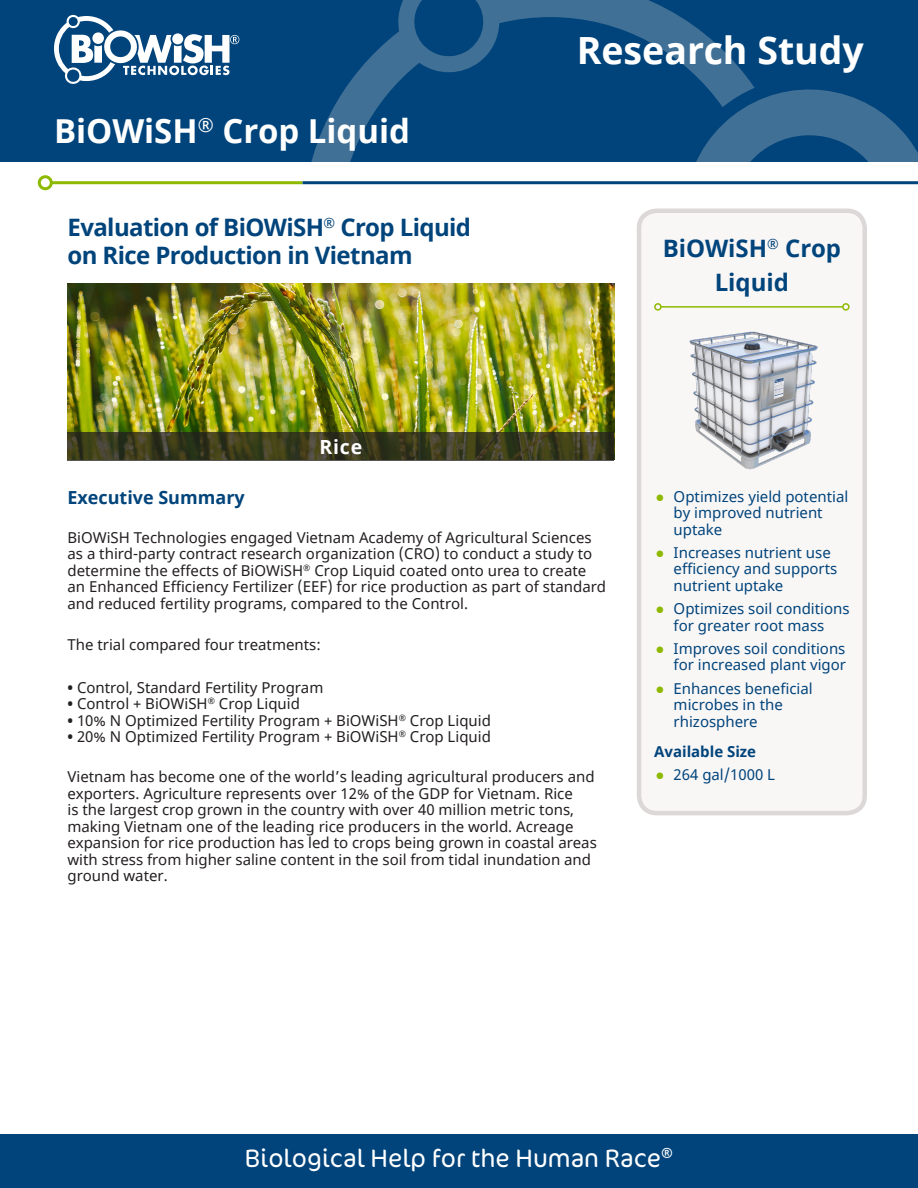
<style>
.page{position:relative;width:918px;height:1188px;background:#fff}
.page>*{position:absolute;margin:0;border:0;box-sizing:border-box;transform-origin:0 0}
.Document_Headers_-_White__Bold{font:700 37.5px "Noto Sans";color:#fff}
.Document_Headers_-_White__Bold-2{font:700 33px "Noto Sans";color:#fff}
.t1{font:300 25.5px "Cocon Pro";color:#fff}
.Document_Title_-_Blue__Bold__20{font:700 24px "Noto Sans";letter-spacing:-.025em;color:#00447b}
.Document_Title_-_Blue__Bold__20-2{font:700 24px/34.5px "Noto Sans";color:#00447b;text-align:center}
.t2{font:700 19.5px "Noto Sans";color:#fff}
.t3{font:700 18px "Noto Sans";color:#00447b}
.t4{font:15px/16.5px "Noto Sans";color:#231f20}
.t5{font:15px/16.5px "Noto Sans";color:#00447b}
.t6{font:700 15px "Noto Sans";color:#00447b}
.s1{font-weight:700}
.s2{color:#8dba00}
</style>
<div class="page">
<div style="left:0;top:0;width:918px;height:162px;background:#00447b"></div>
<svg style="left:54px;top:15px;width:185px;height:69px"></svg>
<svg style="left:311px;top:0;width:433px;height:162px"></svg>
<svg style="left:669px;top:74px;width:249px;height:88px"></svg>
<div style="left:0;top:1134px;width:918px;height:54px;background:#00447b"></div>
<div style="left:639px;top:211px;width:226px;height:602px;background:#f9f6f6;border-radius:18px"></div>
<div style="left:637px;top:208px;width:230px;height:607px;border:4px solid #dcd8d7;border-radius:18px"></div>
<hr style="left:661px;top:306px;width:182px;height:2px;background:#8dba00">
<div style="left:654px;top:303px;width:8px;height:8px;border:2px solid #8dba00;border-radius:50%"></div>
<div style="left:842px;top:303px;width:8px;height:8px;border:2px solid #8dba00;border-radius:50%"></div>
<hr style="left:51px;top:181px;width:252px;height:3px;background:#8dba00">
<div style="left:38px;top:175px;width:15px;height:15px;border:3px solid #8dba00;border-radius:50%"></div>
<hr style="left:303px;top:181px;width:615px;height:3px;background:#00447b">
<img style="left:689px;top:331px;width:129px;height:139px">
<img style="left:68px;top:284px;width:546px;height:148px">
<svg style="left:68px;top:432px;width:546px;height:29px;background:#3d3d20"></svg>
<p class="Document_Headers_-_White__Bold-2" style="left:54px;top:108px;width:358px">BiOWiSH<sup>®</sup> Crop Liquid</p>
<p class="Document_Title_-_Blue__Bold__20" style="left:68px;top:210px;width:405px">Evaluation of BiOWiSH<sup>®</sup> Crop Liquid</p>
<p class="Document_Title_-_Blue__Bold__20" style="left:68px;top:239px;width:347px">on Rice Production in Vietnam</p>
<p class="t2" style="left:320px;top:433px;width:44px">Rice</p>
<p class="Document_Headers_-_White__Bold" style="left:577px;top:24px;width:289px">Research Study</p>
<p class="Document_Title_-_Blue__Bold__20-2" style="left:663px;top:232px;width:180px">BiOWiSH<sup>®</sup> Crop<br>Liquid</p>
<p class="t3" style="left:68px;top:485px;width:179px">Executive Summary</p>
<p class="t4" style="left:68px;top:530px;width:540px">BiOWiSH Technologies engaged Vietnam Academy of Agricultural Sciences as a third-party contract research organization (CRO) to conduct a study to determine the effects of BiOWiSH<sup>®</sup> Crop Liquid coated onto urea to create an Enhanced Efficiency Fertilizer (EEF) for rice production as part of standard and reduced fertility programs, compared to the Control.</p>
<p class="t4" style="left:68px;top:637px;width:255px">The trial compared four treatments:</p>
<p class="t4" style="left:68px;top:680px;width:257px"><span class="s1">•</span> Control, Standard Fertility Program</p>
<p class="t4" style="left:68px;top:696px;width:234px"><span class="s1">•</span> Control + BiOWiSH<sup>®</sup> Crop Liquid</p>
<p class="t4" style="left:68px;top:713px;width:425px"><span class="s1">•</span> 10% N Optimized Fertility Program + BiOWiSH<sup>®</sup> Crop Liquid</p>
<p class="t4" style="left:68px;top:729px;width:425px"><span class="s1">•</span> 20% N Optimized Fertility Program + BiOWiSH<sup>®</sup> Crop Liquid</p>
<p class="t4" style="left:68px;top:769px;width:531px">Vietnam has become one of the world’s leading agricultural producers and exporters. Agriculture represents over 12% of the GDP for Vietnam. Rice<br>is the largest crop grown in the country with over 40 million metric tons, making Vietnam one of the leading rice producers in the world. Acreage expansion for rice production has led to crops being grown in coastal areas with stress from higher saline content in the soil from tidal inundation and ground water.</p>
<p class="t5" style="left:674px;top:488px;width:176px;text-indent:-18px"><span class="s2">●</span> Optimizes yield potential by improved nutrient uptake</p>
<p class="t5" style="left:674px;top:545px;width:165px;text-indent:-18px"><span class="s2">●</span> Increases nutrient use efficiency and supports nutrient uptake</p>
<p class="t5" style="left:656px;top:601px;width:195px;text-align:center"><span class="s2">●</span> Optimizes soil conditions for greater root mass</p>
<p class="t5" style="left:656px;top:641px;width:192px;text-align:right"><span class="s2">●</span> Improves soil conditions for increased plant vigor</p>
<p class="t5" style="left:674px;top:680px;width:141px;text-indent:-18px"><span class="s2">●</span> Enhances beneficial microbes in the rhizosphere</p>
<p class="t6" style="left:654px;top:740px;width:104px">Available Size</p>
<p class="t5" style="left:656px;top:767px;width:121px"><span class="s2">●</span> 264 gal/1000 L</p>
<p class="t1" style="left:245px;top:1142px;width:430px">Biological Help for the Human Race<sup>®</sup></p>
</div>
